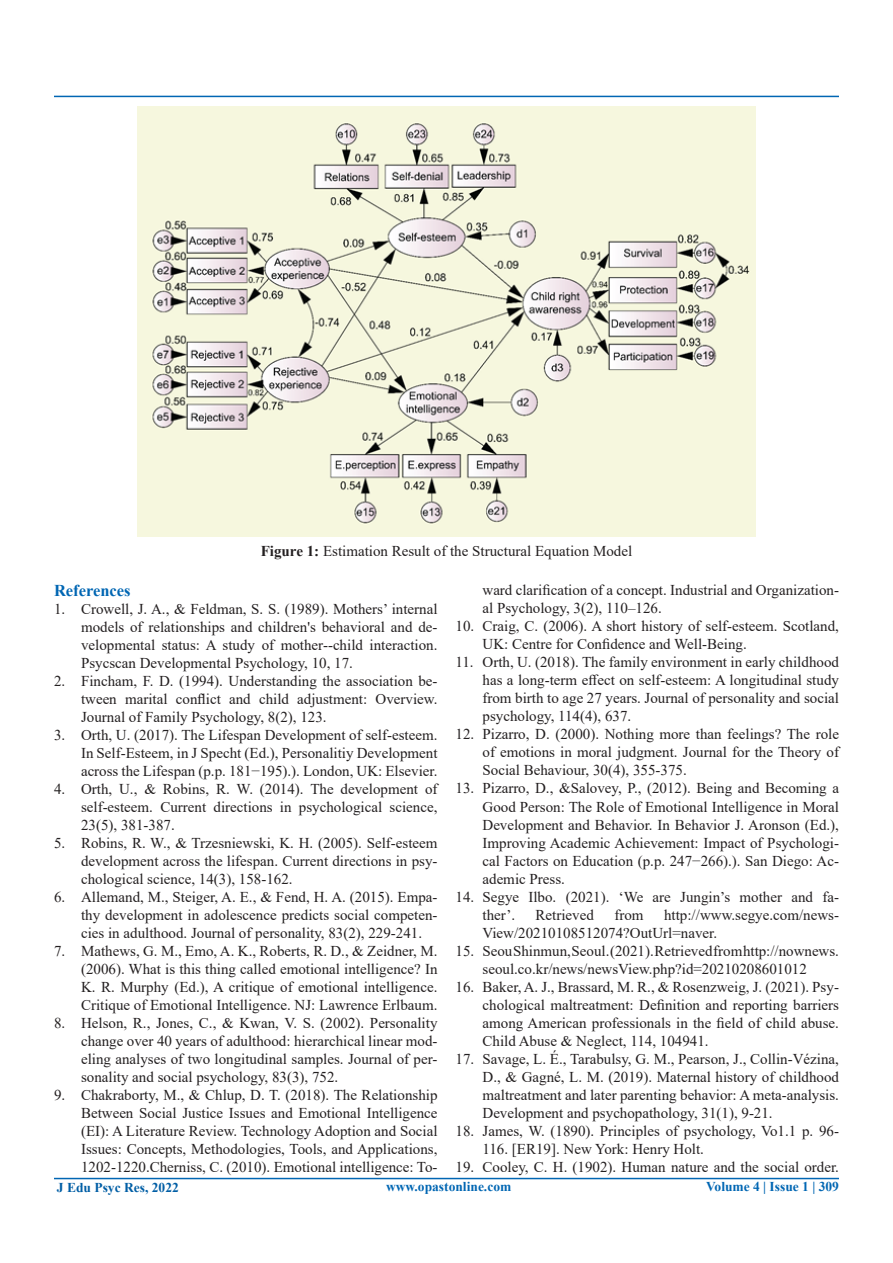
<style>
.page{position:relative;width:893px;height:1263px;background:#fff}
.page>*{position:absolute;margin:0;border:0;box-sizing:border-box;transform-origin:0 0}
.t1{font:700 16.5px "Times New Roman";color:#0166b3}
.t2{font:15px/18px "Times New Roman";color:#231f20;text-align:justify}
.t3{font:700 13.5px "Times New Roman";color:#0166b3}
.t4{font:700 13.5px "Times New Roman";color:#015ea5}
.s1{font-weight:700}
</style>
<div class="page">
<hr style="left:54px;top:1178px;width:785px;height:1px;background:#0166b3">
<hr style="left:54px;top:96px;width:785px;height:1px;background:#0166b3">
<img style="left:137px;top:107px;width:619px;height:429px">
<p class="t2" style="left:261px;top:542px;width:373px"><span class="s1">Figure 1:</span> Estimation Result of the Structural Equation Model</p>
<p class="t1" style="left:54px;top:579px;width:78px">References</p>
<p class="t2" style="left:81px;top:600px;width:358px;text-indent:-27px">1. Crowell, J. A., &amp; Feldman, S. S. (1989). Mothers’ internal models of relationships and children's behavioral and de&shy;velopmental status: A study of mother--child interaction.<br>Psycscan Developmental Psychology, 10, 17.</p>
<p class="t2" style="left:81px;top:672px;width:358px;text-indent:-27px">2. Fincham, F. D. (1994). Understanding the association be&shy;tween marital conflict and child adjustment: Overview.<br>Journal of Family Psychology, 8(2), 123.</p>
<p class="t2" style="left:81px;top:726px;width:358px;text-indent:-27px">3. Orth, U. (2017). The Lifespan Development of self-esteem.<br>In Self-Esteem, in J Specht (Ed.), Personalitiy Development across the Lifespan (p.p. 181−195).). London, UK: Elsevier.</p>
<p class="t2" style="left:81px;top:780px;width:358px;text-indent:-27px">4. Orth, U., &amp; Robins, R. W. (2014). The development of self-esteem. Current directions in psychological science, 23(5), 381-387.</p>
<p class="t2" style="left:81px;top:834px;width:358px;text-indent:-27px">5. Robins, R. W., &amp; Trzesniewski, K. H. (2005). Self-esteem development across the lifespan. Current directions in psy&shy;chological science, 14(3), 158-162.</p>
<p class="t2" style="left:81px;top:888px;width:358px;text-indent:-27px">6. Allemand, M., Steiger, A. E., &amp; Fend, H. A. (2015). Empa&shy;thy development in adolescence predicts social competen&shy;cies in adulthood. Journal of personality, 83(2), 229-241.</p>
<p class="t2" style="left:81px;top:942px;width:358px;text-indent:-27px">7. Mathews, G. M., Emo, A. K., Roberts, R. D., &amp; Zeidner, M. (2006). What is this thing called emotional intelligence? In K. R. Murphy (Ed.), A critique of emotional intelligence.<br>Critique of Emotional Intelligence. NJ: Lawrence Erlbaum.</p>
<p class="t2" style="left:81px;top:1014px;width:358px;text-indent:-27px">8. Helson, R., Jones, C., &amp; Kwan, V. S. (2002). Personality change over 40 years of adulthood: hierarchical linear mod&shy;eling analyses of two longitudinal samples. Journal of per&shy;sonality and social psychology, 83(3), 752.</p>
<p class="t2" style="left:81px;top:1086px;width:358px;text-indent:-27px">9. Chakraborty, M., &amp; Chlup, D. T. (2018). The Relationship Between Social Justice Issues and Emotional Intelligence (EI): A Literature Review. Technology Adoption and Social Issues: Concepts, Methodologies, Tools, and Applications, 1202-1220.Cherniss, C. (2010). Emotional intelligence: To-</p>
<p class="t2" style="left:482px;top:581px;width:358px">ward clarification of a concept. Industrial and Organization&shy;al Psychology, 3(2), 110–126.</p>
<p class="t2" style="left:482px;top:617px;width:358px;text-indent:-27px">10. Craig, C. (2006). A short history of self-esteem. Scotland,<br>UK: Centre for Confidence and Well-Being.</p>
<p class="t2" style="left:482px;top:653px;width:358px;text-indent:-27px">11. Orth, U. (2018). The family environment in early childhood has a long-term effect on self-esteem: A longitudinal study from birth to age 27 years. Journal of personality and social psychology, 114(4), 637.</p>
<p class="t2" style="left:482px;top:725px;width:358px;text-indent:-27px">12. Pizarro, D. (2000). Nothing more than feelings? The role of emotions in moral judgment. Journal for the Theory of Social Behaviour, 30(4), 355-375.</p>
<p class="t2" style="left:482px;top:779px;width:358px;text-indent:-27px">13. Pizarro, D., &amp;Salovey, P., (2012). Being and Becoming a Good Person: The Role of Emotional Intelligence in Moral Development and Behavior. In Behavior J. Aronson (Ed.), Improving Academic Achievement: Impact of Psychologi&shy;cal Factors on Education (p.p. 247−266).). San Diego: Ac&shy;ademic Press.</p>
<p class="t2" style="left:482px;top:887px;width:358px;text-indent:-27px">14. Segye Ilbo. (2021). ‘We are Jungin’s mother and fa&shy;ther’.</p>
<p class="t2" style="left:482px;top:905px;width:358px;text-indent:182px">http://www.segye.com/news-<br>View/20210108512074?OutUrl=naver.</p>
<p class="t2" style="left:455px;top:941px;width:385px;text-align:center">15. Seou Shinmun, Seoul. (2021). Retrieved from http://nownews. seoul.co.kr/news/newsView.php?id=20210208601012</p>
<p class="t2" style="left:482px;top:977px;width:358px;text-indent:-27px">16. Baker, A. J., Brassard, M. R., &amp; Rosenzweig, J. (2021). Psy&shy;chological maltreatment: Definition and reporting barriers among American professionals in the field of child abuse.<br>Child Abuse &amp; Neglect, 114, 104941.</p>
<p class="t2" style="left:482px;top:1049px;width:358px;text-indent:-27px">17. Savage, L. É., Tarabulsy, G. M., Pearson, J., Collin-Vézina, D., &amp; Gagné, L. M. (2019). Maternal history of childhood maltreatment and later parenting behavior: A meta-analysis.<br>Development and psychopathology, 31(1), 9-21.</p>
<p class="t2" style="left:482px;top:1121px;width:358px;text-indent:-27px">18. James, W. (1890). Principles of psychology, Vo1.1 p. 96-<br>116. [ER19]. New York: Henry Holt.</p>
<p class="t2" style="left:455px;top:1157px;width:385px">19. Cooley, C. H. (1902). Human nature and the social order.</p>
<p class="t2" style="left:536px;top:905px;width:60px">Retrieved</p>
<p class="t2" style="left:614px;top:905px;width:31px">from</p>
<p class="t4" style="left:57px;top:1178px;width:123px">J Edu Psyc Res, 2022</p>
<p class="t3" style="left:386px;top:1177px;width:127px">www.opastonline.com</p>
<p class="t3" style="left:706px;top:1177px;width:134px">Volume 4 | Issue 1 | 309</p>
</div>
